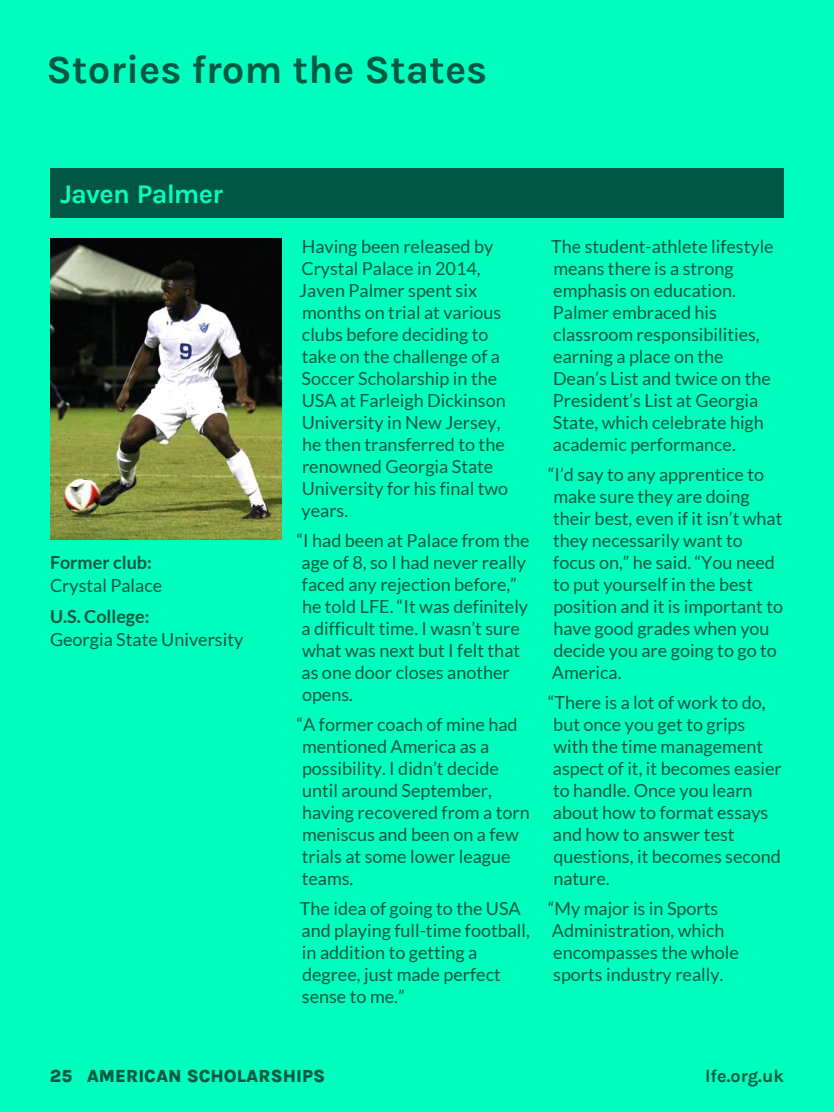
<style>
.page{position:relative;width:834px;height:1112px;background:#00ffbe}
.page>*{position:absolute;margin:0;border:0;box-sizing:border-box;transform-origin:0 0}
.t1{font:700 40px "Karla";color:#005743}
.t2{font:700 27px "Karla";letter-spacing:-.025em;color:#00ffbe}
.t3{font:18px/22px "Lato";color:#005743}
.t4{font:700 18px "Lato";color:#005743}
.t5{font:800 18px "Karla";color:#005743}
.t6{font:700 18px "Karla";color:#005743}
</style>
<div class="page">
<img style="left:50px;top:238px;width:231px;height:302px">
<div style="left:50px;top:168px;width:734px;height:50px;background:#005743"></div>
<h1 class="t1" style="left:46px;top:43px;width:442px">Stories from the States</h1>
<h2 class="t2" style="left:60px;top:176px;width:165px">Javen Palmer</h2>
<p class="t4" style="left:50px;top:553px;width:103px">Former club:</p>
<p class="t3" style="left:50px;top:575px;width:114px">Crystal Palace</p>
<p class="t4" style="left:50px;top:607px;width:101px">U.S. College:</p>
<p class="t3" style="left:50px;top:629px;width:195px">Georgia State University</p>
<p class="t3" style="left:299px;top:235px;width:210px">Having been released by<br>Crystal Palace in 2014,<br>Javen Palmer spent six months on trial at various clubs before deciding to take on the challenge of a<br>Soccer Scholarship in the<br>USA at Farleigh Dickinson<br>University in New Jersey, he then transferred to the renowned Georgia State<br>University for his final two years.</p>
<p class="t3" style="left:297px;top:529px;width:234px">“I had been at Palace from the age of 8, so I had never really faced any rejection before,” he told LFE. “It was definitely a difficult time. I wasn’t sure what was next but I felt that as one door closes another opens.</p>
<p class="t3" style="left:297px;top:713px;width:235px">“A former coach of mine had mentioned America as a possibility. I didn’t decide until around September, having recovered from a torn meniscus and been on a few trials at some lower league teams.</p>
<p class="t3" style="left:300px;top:897px;width:232px">The idea of going to the USA and playing full-time football, in addition to getting a degree, just made perfect sense to me.”</p>
<p class="t3" style="left:551px;top:235px;width:224px">The student-athlete lifestyle means there is a strong emphasis on education.<br>Palmer embraced his classroom responsibilities, earning a place on the<br>Dean’s List and twice on the<br>President’s List at Georgia<br>State, which celebrate high academic performance.</p>
<p class="t3" style="left:548px;top:463px;width:237px">“I’d say to any apprentice to make sure they are doing their best, even if it isn’t what they necessarily want to focus on,” he said. “You need to put yourself in the best position and it is important to have good grades when you decide you are going to go to<br>America.</p>
<p class="t3" style="left:548px;top:691px;width:235px">“There is a lot of work to do, but once you get to grips<br>with the time management aspect of it, it becomes easier to handle. Once you learn about how to format essays and how to answer test questions, it becomes second nature.</p>
<p class="t3" style="left:548px;top:897px;width:192px">“My major is in Sports<br>Administration, which encompasses the whole sports industry really.</p>
<p class="t5" style="left:50px;top:1063px;width:277px">25 AMERICAN SCHOLARSHIPS</p>
<p class="t6" style="left:705px;top:1064px;width:80px">lfe.org.uk</p>
</div>
